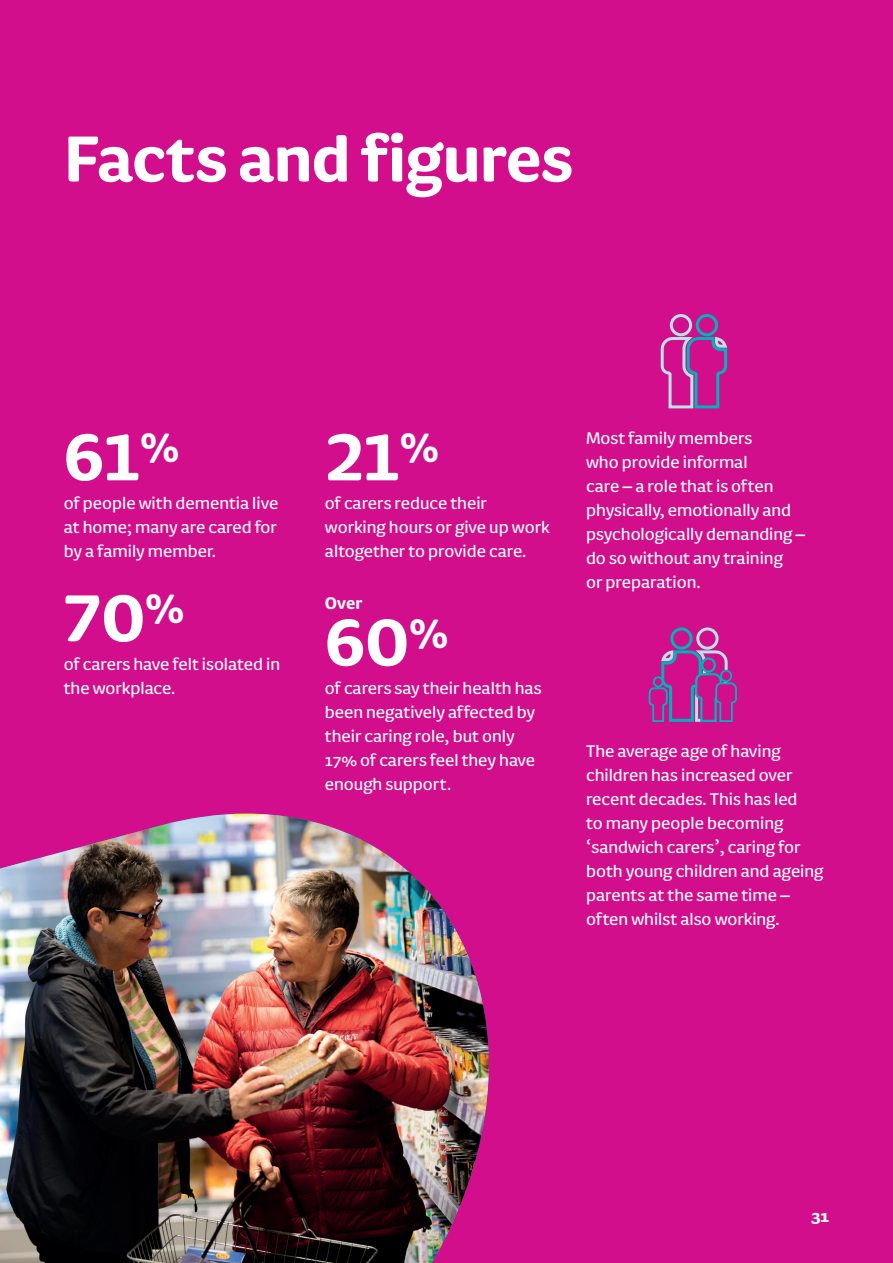
<style>
.page{position:relative;width:893px;height:1263px;background:#d20e8c}
.page>*{position:absolute;margin:0;border:0;box-sizing:border-box;transform-origin:0 0}
.t1{font:700 76.5px "FS Pimlico";color:#fff}
.t2{font:700 75px "FS Pimlico";letter-spacing:-.01em;color:#fff}
.t3{font:19.5px/24px "FS Pimlico";color:#fff}
.t4{font:700 19.5px "FS Pimlico";color:#fff}
</style>
<div class="page">
<img style="left:0;top:814px;width:489px;height:449px">
<svg style="left:660px;top:314px;width:68px;height:95px"></svg>
<svg style="left:648px;top:627px;width:89px;height:95px"></svg>
<h2 class="t2" style="left:64px;top:103px;width:511px">Facts and figures</h2>
<h1 class="t1" style="left:64px;top:400px;width:117px">61<sup>%</sup></h1>
<p class="t3" style="left:64px;top:490px;width:216px;text-align:justify">of people with dementia live at home; many are cared for by a family member.</p>
<h1 class="t1" style="left:64px;top:561px;width:122px">70<sup>%</sup></h1>
<p class="t3" style="left:64px;top:651px;width:218px">of carers have felt isolated in the workplace.</p>
<h1 class="t1" style="left:325px;top:400px;width:116px">21<sup>%</sup></h1>
<p class="t3" style="left:325px;top:490px;width:226px">of carers reduce their working hours or give up work altogether to provide care.</p>
<p class="t4" style="left:325px;top:588px;width:39px">Over</p>
<h1 class="t1" style="left:325px;top:585px;width:125px">60<sup>%</sup></h1>
<p class="t3" style="left:325px;top:675px;width:218px">of carers say their health has been negatively affected by their caring role, but only<br>17% of carers feel they have enough support.</p>
<p class="t3" style="left:586px;top:425px;width:221px">Most family members<br>who provide informal<br>care – a role that is often physically, emotionally and psychologically demanding – do so without any training<br>or preparation.</p>
<p class="t3" style="left:586px;top:739px;width:239px">The average age of having children has increased over recent decades. This has led<br>to many people becoming ‘sandwich carers’, caring for both young children and ageing parents at the same time – often whilst also working.</p>
<p class="t4" style="left:811px;top:1201px;width:20px">31</p>
</div>
